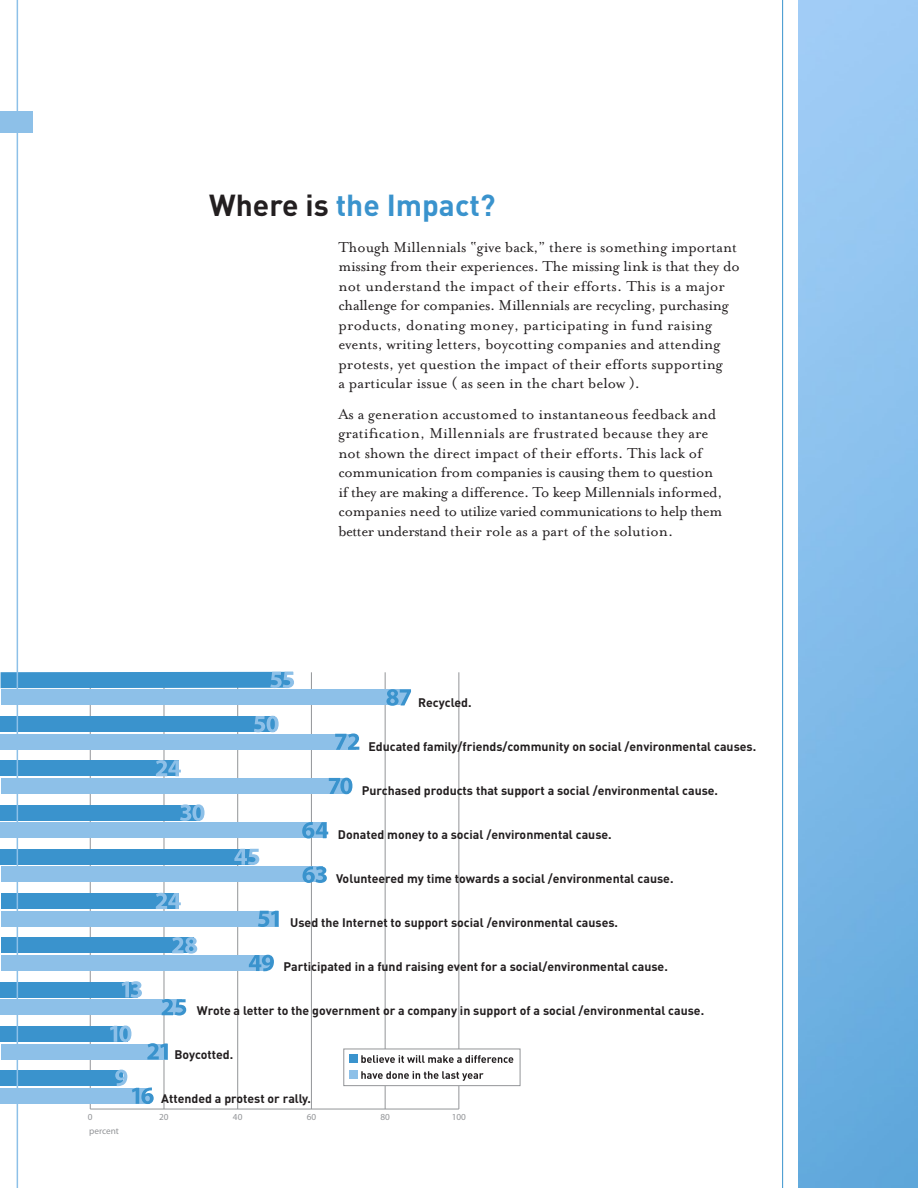
<style>
.page{position:relative;width:918px;height:1188px;background:#fff}
.page>*{position:absolute;margin:0;border:0;box-sizing:border-box;transform-origin:0 0}
.t1{font:700 30px "DIN";color:#3a93cd}
.Body{font:16.5px/19.5px "Mrs Eaves Roman";color:#231f20}
.t2{font:700 12.3px "DIN";color:#231f20}
.t3{font:9.3px "Myriad";color:#939598}
.s1{color:#231f20}
</style>
<div class="page">
<hr style="left:90px;top:1109px;width:369px;height:1px;background:#939598">
<hr style="left:164px;top:672px;width:1px;height:437px;background:#939598">
<hr style="left:237px;top:672px;width:1px;height:437px;background:#939598">
<hr style="left:311px;top:672px;width:1px;height:437px;background:#939598">
<hr style="left:385px;top:672px;width:1px;height:437px;background:#939598">
<hr style="left:459px;top:672px;width:1px;height:437px;background:#939598">
<hr style="left:90px;top:673px;width:1px;height:436px;background:#939598">
<div style="left:1px;top:690px;width:410px;height:15px;background:#8dc0e8"></div>
<div style="left:1px;top:734px;width:355px;height:16px;background:#8dc0e8"></div>
<div style="left:1px;top:778px;width:347px;height:16px;background:#8dc0e8"></div>
<div style="left:0;top:822px;width:326px;height:16px;background:#8dc0e8"></div>
<div style="left:1px;top:867px;width:321px;height:15px;background:#8dc0e8"></div>
<div style="left:1px;top:911px;width:277px;height:16px;background:#8dc0e8"></div>
<div style="left:1px;top:955px;width:270px;height:16px;background:#8dc0e8"></div>
<div style="left:1px;top:999px;width:181px;height:16px;background:#8dc0e8"></div>
<div style="left:1px;top:1044px;width:167px;height:15px;background:#8dc0e8"></div>
<div style="left:0;top:1088px;width:149px;height:16px;background:#8dc0e8"></div>
<div style="left:1px;top:672px;width:292px;height:16px;background:#3a93cd"></div>
<div style="left:1px;top:716px;width:274px;height:16px;background:#3a93cd"></div>
<div style="left:0;top:760px;width:179px;height:16px;background:#3a93cd"></div>
<div style="left:1px;top:805px;width:200px;height:16px;background:#3a93cd"></div>
<div style="left:1px;top:849px;width:255px;height:16px;background:#3a93cd"></div>
<div style="left:1px;top:893px;width:178px;height:16px;background:#3a93cd"></div>
<div style="left:1px;top:937px;width:192px;height:16px;background:#3a93cd"></div>
<div style="left:1px;top:982px;width:137px;height:16px;background:#3a93cd"></div>
<div style="left:0;top:1026px;width:127px;height:16px;background:#3a93cd"></div>
<div style="left:1px;top:1070px;width:122px;height:16px;background:#3a93cd"></div>
<svg style="left:270px;top:672px;width:24px;height:16px"></svg>
<svg style="left:386px;top:689px;width:25px;height:17px"></svg>
<svg style="left:254px;top:716px;width:25px;height:16px"></svg>
<svg style="left:335px;top:733px;width:24px;height:17px"></svg>
<svg style="left:156px;top:760px;width:25px;height:16px"></svg>
<svg style="left:329px;top:778px;width:23px;height:16px"></svg>
<svg style="left:180px;top:804px;width:25px;height:17px"></svg>
<svg style="left:302px;top:822px;width:26px;height:17px"></svg>
<svg style="left:234px;top:849px;width:25px;height:17px"></svg>
<svg style="left:303px;top:866px;width:24px;height:17px"></svg>
<svg style="left:156px;top:893px;width:25px;height:16px"></svg>
<svg style="left:258px;top:911px;width:20px;height:16px"></svg>
<svg style="left:172px;top:937px;width:25px;height:17px"></svg>
<svg style="left:249px;top:954px;width:25px;height:18px"></svg>
<svg style="left:122px;top:981px;width:20px;height:17px"></svg>
<svg style="left:162px;top:999px;width:25px;height:19px"></svg>
<svg style="left:110px;top:1026px;width:21px;height:16px"></svg>
<svg style="left:147px;top:1043px;width:21px;height:16px"></svg>
<svg style="left:115px;top:1070px;width:39px;height:34px"></svg>
<div style="left:344px;top:1049px;width:176px;height:37px;background:#fff"></div>
<div style="left:344px;top:1049px;width:176px;height:37px;border:1px solid #939598"></div>
<svg style="left:361px;top:1055px;width:152px;height:8px"></svg>
<svg style="left:361px;top:1071px;width:123px;height:10px"></svg>
<div style="left:349px;top:1054px;width:9px;height:9px;background:#3a93cd"></div>
<div style="left:349px;top:1070px;width:9px;height:9px;background:#8dc0e8"></div>
<hr style="left:782px;top:0;width:1px;height:1188px;background:#3a93cd">
<hr style="left:17px;top:0;width:1px;height:1188px;background:#8dc0e8">
<div style="left:0;top:112px;width:33px;height:21px;background:#8dc0e8"></div>
<img style="left:798px;top:0;width:120px;height:1188px">
<p class="t1" style="left:209px;top:185px;width:288px"><span class="s1">Where is</span> the Impact?</p>
<p class="Body" style="left:338px;top:238px;width:403px">Though Millennials “give back,” there is something important missing from their experiences. The missing link is that they do not understand the impact of their efforts. This is a major challenge for companies. Millennials are recycling, purchasing products, donating money, participating in fund raising events, writing letters, boycotting companies and attending protests, yet question the impact of their efforts supporting<br>a particular issue ( as seen in the chart below ).</p>
<p class="Body" style="left:338px;top:404px;width:386px">As a generation accustomed to instantaneous feedback and gratification, Millennials are frustrated because they are not shown the direct impact of their efforts. This lack of communication from companies is causing them to question if they are making a difference. To keep Millennials informed, companies need to utilize varied communications to help them better understand their role as a part of the solution.</p>
<p class="t2" style="left:418px;top:694px;width:55px">Recycled.</p>
<p class="t2" style="left:368px;top:738px;width:389px">Educated family/friends/community on social /environmental causes.</p>
<p class="t2" style="left:362px;top:783px;width:358px">Purchased products that support a social /environmental cause.</p>
<p class="t2" style="left:338px;top:827px;width:275px">Donated money to a social /environmental cause.</p>
<p class="t2" style="left:336px;top:871px;width:339px">Volunteered my time towards a social /environmental cause.</p>
<p class="t2" style="left:290px;top:915px;width:329px">Used the Internet to support social /environmental causes.</p>
<p class="t2" style="left:284px;top:959px;width:386px">Participated in a fund raising event for a social/environmental cause.</p>
<p class="t2" style="left:197px;top:1003px;width:509px">Wrote a letter to the government or a company in support of a social /environmental cause.</p>
<p class="t2" style="left:175px;top:1047px;width:60px">Boycotted.</p>
<p class="t2" style="left:161px;top:1091px;width:151px">Attended a protest or rally.</p>
<p class="t3" style="left:88px;top:1112px;width:6px">0</p>
<p class="t3" style="left:159px;top:1112px;width:11px">20</p>
<p class="t3" style="left:233px;top:1112px;width:11px">40</p>
<p class="t3" style="left:307px;top:1112px;width:11px">60</p>
<p class="t3" style="left:380px;top:1112px;width:11px">80</p>
<p class="t3" style="left:452px;top:1112px;width:16px">100</p>
<p class="t3" style="left:89px;top:1126px;width:31px">percent</p>
</div>
